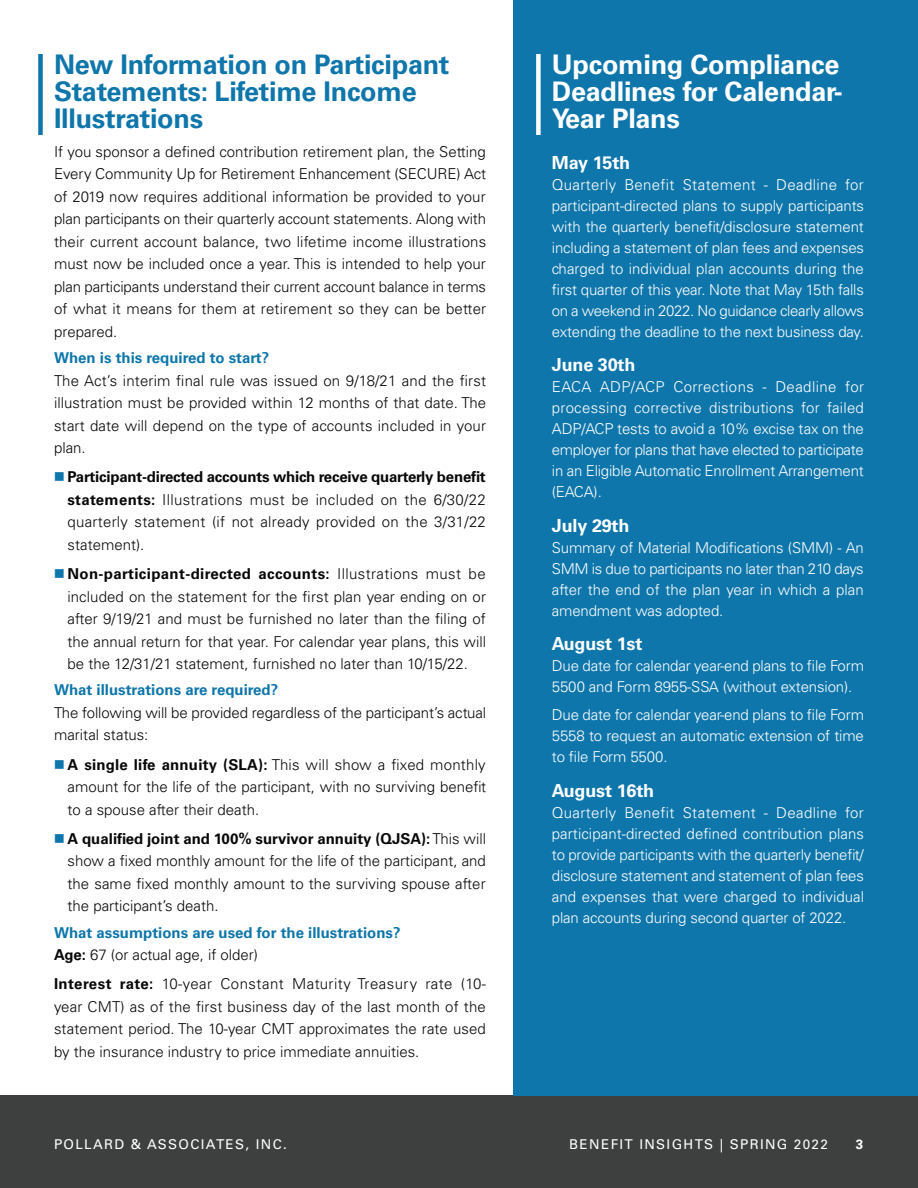
<style>
.page{position:relative;width:918px;height:1188px;background:#fff}
.page>*{position:absolute;margin:0;border:0;box-sizing:border-box;transform-origin:0 0}
.t1{font:700 27px/27px "Univers LT Std 45";letter-spacing:-.01em;color:#0e76aa}
.t2{font:700 27px/27px "Univers LT Std 45";letter-spacing:-.01em;color:#fff;text-align:justify}
.t3{font:700 18px "Univers LT Std 45";letter-spacing:-.01em;color:#fff}
.t4{font:300 15px/22.5px "Univers LT Std";color:#090808;text-align:justify}
.t5{font:300 15px/21px "Univers LT Std";letter-spacing:-.01em;color:#fff;text-align:justify}
.t6{font:700 15px "Univers LT Std 45";color:#090808}
.t7{font:700 15px "Univers LT Std 45";color:#0e76aa}
.t8{font:300 15px/29.2px "Univers LT Std";letter-spacing:.03em;color:#090808}
.t9{font:700 15px "Univers LT Std 45";letter-spacing:.025em;color:#090808}
.t10{font:13.5px "Univers LT Std";letter-spacing:.1em;color:#fff}
.t11{font:700 13.5px "Univers LT Std 45";color:#fff}
.s1{font-family:"Univers LT Std 45";font-weight:700}
.s2{font-family:"Univers LT Std";font-weight:300}
</style>
<div class="page">
<div style="left:0;top:1095px;width:918px;height:93px;background:#3e3f3f"></div>
<div style="left:38px;top:54px;width:5px;height:81px;background:#0e76aa"></div>
<div style="left:513px;top:0;width:405px;height:1095px;background:#0e76aa"></div>
<div style="left:536px;top:54px;width:5px;height:81px;background:#fff"></div>
<h1 class="t1" style="left:54px;top:53px;width:397px">New Information on Participant<br>Statements: Lifetime Income<br>Illustrations</h1>
<p class="t4" style="left:54px;top:140px;width:434px">If you sponsor a defined contribution retirement plan, the Setting Every Community Up for Retirement Enhancement (SECURE) Act of 2019 now requires additional information be provided to your plan participants on their quarterly account statements. Along with their current account balance, two lifetime income illustrations must now be included once a year. This is intended to help your plan participants understand their current account balance in terms of what it means for them at retirement so they can be better prepared.</p>
<p class="t7" style="left:54px;top:352px;width:217px">When is this required to start?</p>
<p class="t4" style="left:54px;top:369px;width:434px">The Act’s interim final rule was issued on 9/18/21 and the first illustration must be provided within 12 months of that date. The start date will depend on the type of accounts included in your plan.</p>
<p class="t6" style="left:68px;top:468px;width:420px">Participant-directed accounts which receive quarterly benefit</p>
<p class="t4" style="left:68px;top:488px;width:420px"><span class="s1">statements:</span> Illustrations must be included on the 6/30/22 quarterly statement (if not already provided on the 3/31/22 statement).</p>
<p class="t9" style="left:68px;top:568px;width:420px">Non-participant-directed accounts: <span class="s2">Illustrations must be</span></p>
<p class="t4" style="left:68px;top:585px;width:420px">included on the statement for the first plan year ending on or after 9/19/21 and must be furnished no later than the filing of the annual return for that year. For calendar year plans, this will be the 12/31/21 statement, furnished no later than 10/15/22.</p>
<p class="t7" style="left:54px;top:684px;width:226px">What illustrations are required?</p>
<p class="t4" style="left:54px;top:701px;width:434px">The following will be provided regardless of the participant’s actual marital status:</p>
<p class="t4" style="left:68px;top:753px;width:420px"><span class="s1">A single life annuity (SLA):</span> This will show a fixed monthly amount for the life of the participant, with no surviving benefit to a spouse after their death.</p>
<p class="t6" style="left:68px;top:830px;width:420px">A qualified joint and 100% survivor annuity (QJSA): <span class="s2">This will</span></p>
<p class="t4" style="left:68px;top:850px;width:420px">show a fixed monthly amount for the life of the participant, and the same fixed monthly amount to the surviving spouse after the participant’s death.</p>
<p class="t7" style="left:54px;top:926px;width:348px">What assumptions are used for the illustrations?</p>
<p class="t8" style="left:54px;top:940px;width:434px"><span class="s1">Age:</span> 67 (or actual age, if older)<br><span class="s1">Interest rate:</span> 10-year Constant Maturity Treasury rate (10-</p>
<p class="t4" style="left:54px;top:995px;width:433px">year CMT) as of the first business day of the last month of the statement period. The 10-year CMT approximates the rate used by the insurance industry to price immediate annuities.</p>
<h1 class="t2" style="left:552px;top:53px;width:292px">Upcoming Compliance Deadlines for Calendar-Year Plans</h1>
<p class="t3" style="left:552px;top:152px;width:80px">May 15th</p>
<p class="t5" style="left:552px;top:174px;width:314px">Quarterly Benefit Statement - Deadline for participant-directed plans to supply participants with the quarterly benefit/disclosure statement including a statement of plan fees and expenses charged to individual plan accounts during the first quarter of this year. Note that May 15th falls on a weekend in 2022. No guidance clearly allows extending the deadline to the next business day.</p>
<p class="t3" style="left:552px;top:354px;width:85px">June 30th</p>
<p class="t5" style="left:552px;top:376px;width:314px">EACA ADP/ACP Corrections - Deadline for processing corrective distributions for failed ADP/ACP tests to avoid a 10% excise tax on the employer for plans that have elected to participate in an Eligible Automatic Enrollment Arrangement (EACA).</p>
<p class="t3" style="left:552px;top:515px;width:79px">July 29th</p>
<p class="t5" style="left:552px;top:537px;width:314px">Summary of Material Modifications (SMM) - An SMM is due to participants no later than 210 days after the end of the plan year in which a plan amendment was adopted.</p>
<p class="t3" style="left:552px;top:633px;width:92px">August 1st</p>
<p class="t5" style="left:552px;top:655px;width:314px">Due date for calendar year-end plans to file Form<br>5500 and Form 8955-SSA (without extension).</p>
<p class="t5" style="left:552px;top:704px;width:314px">Due date for calendar year-end plans to file Form 5558 to request an automatic extension of time to file Form 5500.</p>
<p class="t3" style="left:552px;top:780px;width:104px">August 16th</p>
<p class="t5" style="left:552px;top:802px;width:314px">Quarterly Benefit Statement - Deadline for participant-directed defined contribution plans to provide participants with the quarterly benefit/ disclosure statement and statement of plan fees and expenses that were charged to individual plan accounts during second quarter of 2022.</p>
<p class="t10" style="left:54px;top:1139px;width:234px">POLLARD &amp; ASSOCIATES, INC.</p>
<p class="t10" style="left:569px;top:1139px;width:260px">BENEFIT INSIGHTS | SPRING 2022</p>
<p class="t11" style="left:856px;top:1136px;width:9px">3</p>
</div>
